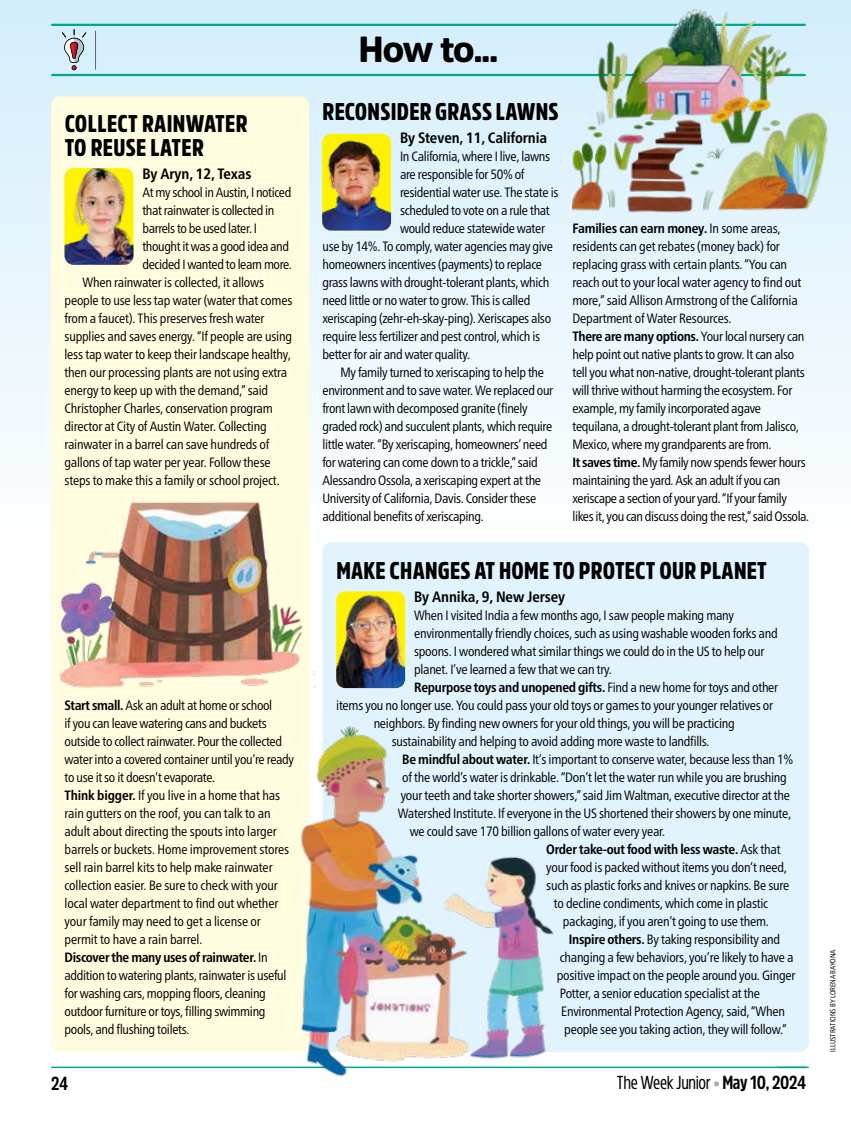
<style>
.page{position:relative;width:851px;height:1134px;background:#fff}
.page>*{position:absolute;margin:0;border:0;box-sizing:border-box;transform-origin:0 0}
.t1{font:900 36px "Amsi Pro";color:#000}
.t2{font:900 24px/24px "Amsi Pro Cond";letter-spacing:.01em;color:#000}
.t3{font:18.75px "Amsi Pro Cond";letter-spacing:-.02em;color:#000}
.t4{font:700 18.75px "Amsi Pro Cond";color:#000}
.t5{font:700 condensed 15px "Frutiger Neue LT Pro";letter-spacing:-.005em;color:#000}
.t6{font:condensed 13.5px/18px "Frutiger Neue LT Pro";letter-spacing:-.02em;color:#000}
.t7{font:700 condensed 13.5px "Frutiger Neue LT Pro";letter-spacing:-.02em;color:#000}
.t8{font:condensed 7.5px "Frutiger Neue LT Pro";letter-spacing:-.005em;color:#000}
.s1{font-weight:700}
.s2{font-weight:400}
.s3{font-weight:700;color:#a7a9ac}
</style>
<div class="page">
<div style="left:0;top:0;width:850px;height:639px;background:linear-gradient(to bottom,#d2eefb,#fff)"></div>
<hr style="left:52px;top:24px;width:752px;height:2px;background:#00a88b">
<hr style="left:52px;top:74px;width:752px;height:2px;background:#00a88b">
<svg style="left:62px;top:29px;width:24px;height:41px"></svg>
<hr style="left:95px;top:31px;width:1px;height:38px;background:#636466">
<hr style="left:52px;top:1067px;width:756px;height:1px;background:#00a88b">
<div style="left:322px;top:542px;width:487px;height:510px;background:#e1f4fd;border-radius:9px"></div>
<div style="left:51px;top:96px;width:258px;height:956px;background:#fffcdf;border-radius:9px"></div>
<img style="left:64px;top:168px;width:69px;height:97px">
<img style="left:336px;top:591px;width:69px;height:82px">
<img style="left:322px;top:134px;width:69px;height:97px">
<img style="left:59px;top:492px;width:256px;height:196px">
<img style="left:572px;top:0;width:262px;height:216px">
<img style="left:215px;top:673px;width:401px;height:404px">
<h2 class="t2" style="left:65px;top:111px;width:184px">COLLECT RAINWATER<br>TO REUSE LATER</h2>
<p class="t5" style="left:142px;top:165px;width:110px">By Aryn, 12, Texas</p>
<p class="t6" style="left:142px;top:184px;width:150px">At my school in Austin, I noticed</p>
<p class="t6" style="left:142px;top:202px;width:133px">that rainwater is collected in</p>
<p class="t6" style="left:142px;top:220px;width:116px">barrels to be used later. I</p>
<p class="t6" style="left:142px;top:238px;width:148px">thought it was a good idea and</p>
<p class="t6" style="left:142px;top:256px;width:151px">decided I wanted to learn more.</p>
<p class="t6" style="left:83px;top:274px;width:183px">When rainwater is collected, it allows</p>
<p class="t6" style="left:65px;top:292px;width:229px">people to use less tap water (water that comes</p>
<p class="t6" style="left:65px;top:310px;width:201px">from a faucet). This preserves fresh water</p>
<p class="t6" style="left:65px;top:328px;width:229px">supplies and saves energy. “If people are using</p>
<p class="t6" style="left:65px;top:346px;width:228px">less tap water to keep their landscape healthy,</p>
<p class="t6" style="left:65px;top:364px;width:224px">then our processing plants are not using extra</p>
<p class="t6" style="left:65px;top:382px;width:205px">energy to keep up with the demand,” said</p>
<p class="t6" style="left:65px;top:400px;width:210px">Christopher Charles, conservation program</p>
<p class="t6" style="left:65px;top:418px;width:204px">director at City of Austin Water. Collecting</p>
<p class="t6" style="left:65px;top:436px;width:206px">rainwater in a barrel can save hundreds of</p>
<p class="t6" style="left:65px;top:454px;width:208px">gallons of tap water per year. Follow these</p>
<p class="t6" style="left:65px;top:472px;width:217px">steps to make this a family or school project.</p>
<p class="t6" style="left:65px;top:697px;width:231px"><span class="s1">Start small.</span> Ask an adult at home or school<br>if you can leave watering cans and buckets outside to collect rainwater. Pour the collected water into a covered container until you’re ready to use it so it doesn’t evaporate.<br><span class="s1">Think bigger.</span> If you live in a home that has rain gutters on the roof, you can talk to an adult about directing the spouts into larger barrels or buckets. Home improvement stores sell rain barrel kits to help make rainwater collection easier. Be sure to check with your local water department to find out whether your family may need to get a license or permit to have a rain barrel.<br><span class="s1">Discover the many uses of rainwater.</span> In addition to watering plants, rainwater is useful for washing cars, mopping floors, cleaning outdoor furniture or toys, filling swimming pools, and flushing toilets.</p>
<h3 class="t4" style="left:51px;top:1070px;width:18px">24</h3>
<h1 class="t1" style="left:358px;top:24px;width:141px">How to...</h1>
<h2 class="t2" style="left:322px;top:99px;width:237px">RECONSIDER GRASS LAWNS</h2>
<p class="t5" style="left:400px;top:129px;width:149px">By Steven, 11, California</p>
<p class="t6" style="left:400px;top:148px;width:151px">In California, where I live, lawns</p>
<p class="t6" style="left:400px;top:166px;width:126px">are responsible for 50% of</p>
<p class="t6" style="left:400px;top:184px;width:160px">residential water use. The state is</p>
<p class="t6" style="left:400px;top:202px;width:151px">scheduled to vote on a rule that</p>
<p class="t6" style="left:400px;top:220px;width:146px">would reduce statewide water</p>
<p class="t6" style="left:322px;top:238px;width:232px">use by 14%. To comply, water agencies may give</p>
<p class="t6" style="left:322px;top:256px;width:221px">homeowners incentives (payments) to replace</p>
<p class="t6" style="left:322px;top:274px;width:228px">grass lawns with drought-tolerant plants, which</p>
<p class="t6" style="left:322px;top:292px;width:209px">need little or no water to grow. This is called</p>
<p class="t6" style="left:322px;top:310px;width:230px">xeriscaping (zehr-eh-skay-ping). Xeriscapes also</p>
<p class="t6" style="left:322px;top:328px;width:219px">require less fertilizer and pest control, which is</p>
<p class="t6" style="left:322px;top:346px;width:149px">better for air and water quality.</p>
<p class="t6" style="left:340px;top:364px;width:205px">My family turned to xeriscaping to help the</p>
<p class="t6" style="left:322px;top:382px;width:232px">environment and to save water. We replaced our</p>
<p class="t6" style="left:322px;top:400px;width:207px">front lawn with decomposed granite (finely</p>
<p class="t6" style="left:322px;top:418px;width:231px">graded rock) and succulent plants, which require</p>
<p class="t6" style="left:322px;top:436px;width:226px">little water. “By xeriscaping, homeowners’ need</p>
<p class="t6" style="left:322px;top:454px;width:217px">for watering can come down to a trickle,” said</p>
<p class="t6" style="left:322px;top:472px;width:220px">Alessandro Ossola, a xeriscaping expert at the</p>
<p class="t6" style="left:322px;top:490px;width:215px">University of California, Davis. Consider these</p>
<p class="t6" style="left:322px;top:508px;width:163px">additional benefits of xeriscaping.</p>
<p class="t6" style="left:572px;top:220px;width:238px"><span class="s1">Families can earn money.</span> In some areas, residents can get rebates (money back) for replacing grass with certain plants. “You can reach out to your local water agency to find out more,” said Allison Armstrong of the California Department of Water Resources.<br><span class="s1">There are many options.</span> Your local nursery can help point out native plants to grow. It can also tell you what non-native, drought-tolerant plants will thrive without harming the ecosystem. For example, my family incorporated agave tequilana, a drought-tolerant plant from Jalisco, Mexico, where my grandparents are from.<br><span class="s1">It saves time.</span> My family now spends fewer hours maintaining the yard. Ask an adult if you can xeriscape a section of your yard. “If your family likes it, you can discuss doing the rest,” said Ossola.</p>
<h2 class="t2" style="left:336px;top:558px;width:432px">MAKE CHANGES AT HOME TO PROTECT OUR PLANET</h2>
<p class="t5" style="left:414px;top:588px;width:153px">By Annika, 9, New Jersey</p>
<p class="t6" style="left:414px;top:607px;width:321px">When I visited India a few months ago, I saw people making many</p>
<p class="t6" style="left:414px;top:625px;width:365px">environmentally friendly choices, such as using washable wooden forks and</p>
<p class="t6" style="left:414px;top:643px;width:352px">spoons. I wondered what similar things we could do in the US to help our</p>
<p class="t6" style="left:414px;top:661px;width:199px">planet. I’ve learned a few that we can try.</p>
<p class="t7" style="left:414px;top:680px;width:365px">Repurpose toys and unopened gifts. <span class="s2">Find a new home for toys and other</span></p>
<p class="t6" style="left:336px;top:697px;width:438px">items you no longer use. You could pass your old toys or games to your younger relatives or</p>
<p class="t6" style="left:373px;top:715px;width:362px">neighbors. By finding new owners for your old things, you will be practicing</p>
<p class="t6" style="left:391px;top:733px;width:319px">sustainability and helping to avoid adding more waste to landfills.</p>
<p class="t6" style="left:402px;top:751px;width:392px"><span class="s1">Be mindful about water.</span> It’s important to conserve water, because less than 1%</p>
<p class="t6" style="left:402px;top:769px;width:386px">of the world’s water is drinkable. “Don’t let the water run while you are brushing</p>
<p class="t6" style="left:400px;top:787px;width:391px">your teeth and take shorter showers,” said Jim Waltman, executive director at the</p>
<p class="t6" style="left:397px;top:805px;width:395px">Watershed Institute. If everyone in the US shortened their showers by one minute,</p>
<p class="t6" style="left:410px;top:823px;width:257px">we could save 170 billion gallons of water every year.</p>
<p class="t7" style="left:546px;top:842px;width:236px">Order take-out food with less waste. <span class="s2">Ask that</span></p>
<p class="t6" style="left:546px;top:859px;width:242px">your food is packed without items you don’t need,</p>
<p class="t6" style="left:546px;top:877px;width:244px">such as plastic forks and knives or napkins. Be sure</p>
<p class="t6" style="left:554px;top:895px;width:216px">to decline condiments, which come in plastic</p>
<p class="t6" style="left:563px;top:913px;width:207px">packaging, if you aren’t going to use them.</p>
<p class="t6" style="left:569px;top:931px;width:213px"><span class="s1">Inspire others.</span> By taking responsibility and</p>
<p class="t6" style="left:559px;top:949px;width:235px">changing a few behaviors, you’re likely to have a</p>
<p class="t6" style="left:557px;top:967px;width:240px">positive impact on the people around you. Ginger</p>
<p class="t6" style="left:559px;top:985px;width:202px">Potter, a senior education specialist at the</p>
<p class="t6" style="left:561px;top:1003px;width:225px">Environmental Protection Agency, said, “When</p>
<p class="t6" style="left:564px;top:1021px;width:224px">people see you taking action, they will follow.”</p>
<h3 class="t3" style="left:617px;top:1070px;width:190px">The Week Junior <span class="s3">•</span> <span class="s1">May 10, 2024</span></h3>
<p class="t8" style="left:828px;top:1052px;width:104px;rotate:-90deg">ILLUSTRATIONS BY LORENA BAYONA</p>
</div>
